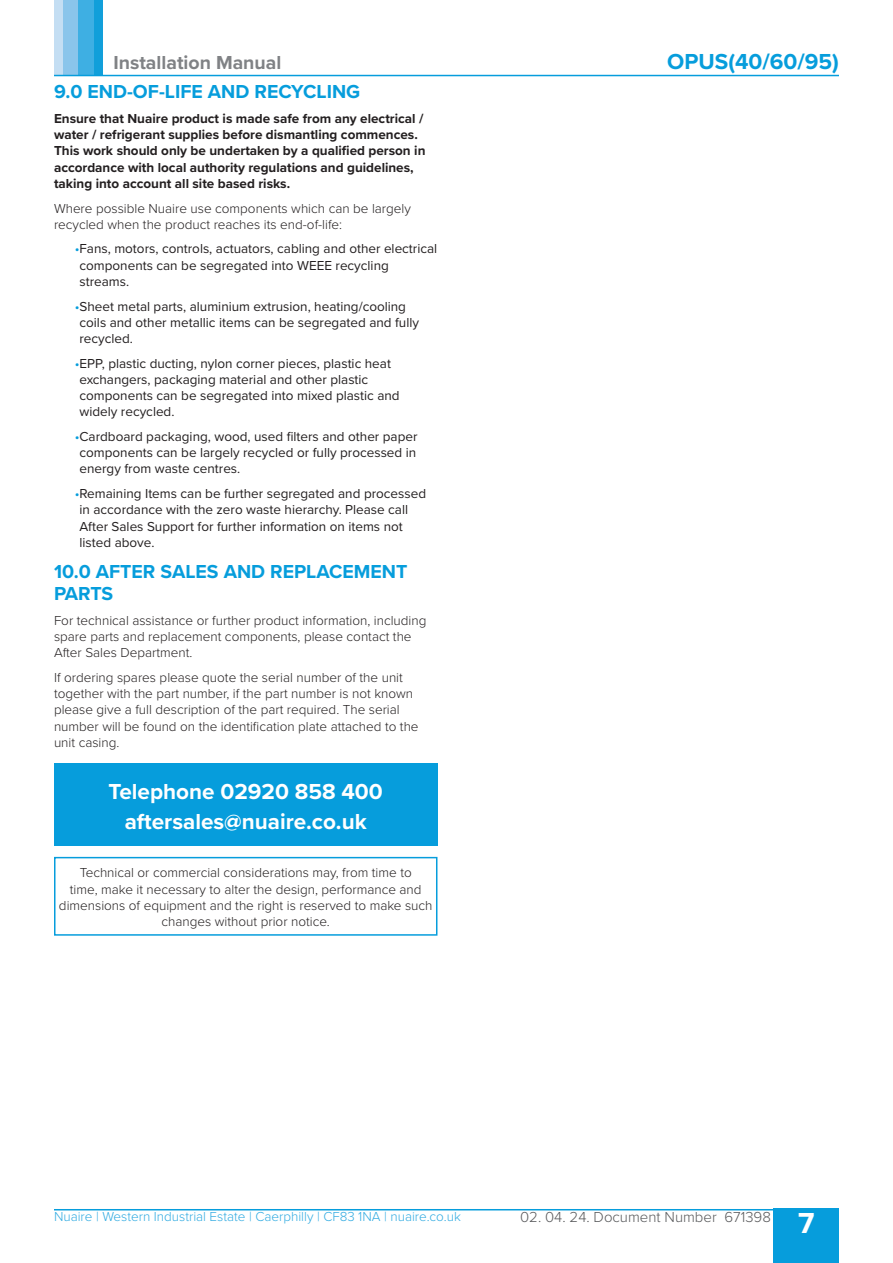
<style>
.page{position:relative;width:893px;height:1263px;background:#fff}
.page>*{position:absolute;margin:0;border:0;box-sizing:border-box;transform-origin:0 0}
.t1{font:700 30px "Proxima Nova";color:#fff}
.t2{font:700 22.5px/30px "Proxima Nova";color:#fff;text-align:center}
.t3{font:700 22.5px "Proxima Nova";color:#069ddc}
.t4{font:700 19.5px/22.5px "Proxima Nova";color:#069ddc}
.t5{font:700 19.5px "Proxima Nova";color:#808285}
.t6{font:300 15px "Proxima Nova";color:#57585a}
.t7{font:13.5px/16.2px "Proxima Nova";color:#231f20}
.Text{font:300 13.5px/16.2px "Proxima Nova";color:#231f20}
.Text-2{font:700 13.5px/16.2px "Proxima Nova";color:#231f20}
.t8{font:300 13.5px "Proxima Nova";color:#30aae1}
.s1{color:#069ddc}
</style>
<div class="page">
<div style="left:773px;top:1209px;width:66px;height:54px;background:#069ddc"></div>
<div style="left:94px;top:0;width:9px;height:75px;background:#119fda"></div>
<div style="left:78px;top:0;width:16px;height:75px;background:#3eafe3"></div>
<div style="left:62px;top:0;width:16px;height:75px;background:#8ac5eb"></div>
<div style="left:54px;top:0;width:8px;height:75px;background:#c4def3"></div>
<hr style="left:54px;top:1209px;width:785px;height:1px;background:#069ddc">
<hr style="left:54px;top:75px;width:785px;height:1px;background:#069ddc">
<div style="left:54px;top:763px;width:383px;height:83px;background:#069ddc"></div>
<div style="left:54px;top:857px;width:383px;height:79px;border:2px solid #069ddc"></div>
<h3 class="t5" style="left:113px;top:48px;width:169px">Installation Manual</h3>
<h2 class="t3" style="left:667px;top:45px;width:173px">OPUS(40/60/95)</h2>
<p class="t4" style="left:54px;top:80px;width:308px">9.0 END-OF-LIFE AND RECYCLING</p>
<p class="Text-2" style="left:54px;top:110px;width:373px">Ensure that Nuaire product is made safe from any electrical / water / refrigerant supplies before dismantling commences.<br>This work should only be undertaken by a qualified person in accordance with local authority regulations and guidelines, taking into account all site based risks.</p>
<p class="Text" style="left:54px;top:199px;width:358px">Where possible Nuaire use components which can be largely recycled when the product reaches its end-of-life:</p>
<p class="t7" style="left:80px;top:240px;width:359px;text-indent:-5px"><span class="s1">•</span>Fans, motors, controls, actuators, cabling and other electrical components can be segregated into WEEE recycling streams.</p>
<p class="t7" style="left:80px;top:297px;width:341px;text-indent:-5px"><span class="s1">•</span>Sheet metal parts, aluminium extrusion, heating/cooling coils and other metallic items can be segregated and fully recycled.</p>
<p class="t7" style="left:80px;top:354px;width:322px;text-indent:-5px"><span class="s1">•</span>EPP, plastic ducting, nylon corner pieces, plastic heat exchangers, packaging material and other plastic components can be segregated into mixed plastic and widely recycled.</p>
<p class="t7" style="left:80px;top:428px;width:340px;text-align:justify;text-indent:-5px"><span class="s1">•</span>Cardboard packaging, wood, used filters and other paper components can be largely recycled or fully processed in energy from waste centres.</p>
<p class="t7" style="left:80px;top:485px;width:348px;text-indent:-5px"><span class="s1">•</span>Remaining Items can be further segregated and processed in accordance with the zero waste hierarchy. Please call After Sales Support for further information on items not listed above.</p>
<p class="t4" style="left:54px;top:559px;width:355px">10.0 AFTER SALES AND REPLACEMENT<br>PARTS</p>
<p class="Text" style="left:54px;top:612px;width:374px">For technical assistance or further product information, including spare parts and replacement components, please contact the<br>After Sales Department.</p>
<p class="Text" style="left:54px;top:669px;width:366px">If ordering spares please quote the serial number of the unit together with the part number, if the part number is not known please give a full description of the part required. The serial number will be found on the identification plate attached to the unit casing.</p>
<p class="t2" style="left:109px;top:775px;width:276px">Telephone 02920 858 400 aftersales@nuaire.co.uk</p>
<p class="Text" style="left:59px;top:864px;width:375px;text-align:center">Technical or commercial considerations may, from time to<br>time, make it necessary to alter the design, performance and dimensions of equipment and the right is reserved to make such changes without prior notice.</p>
<p class="t8" style="left:54px;top:1206px;width:408px">Nuaire | Western Industrial Estate | Caerphilly | CF83 1NA | nuaire.co.uk</p>
<p class="t6" style="left:520px;top:1206px;width:252px">02. 04. 24. Document Number 671398</p>
<h1 class="t1" style="left:798px;top:1200px;width:18px">7</h1>
</div>
